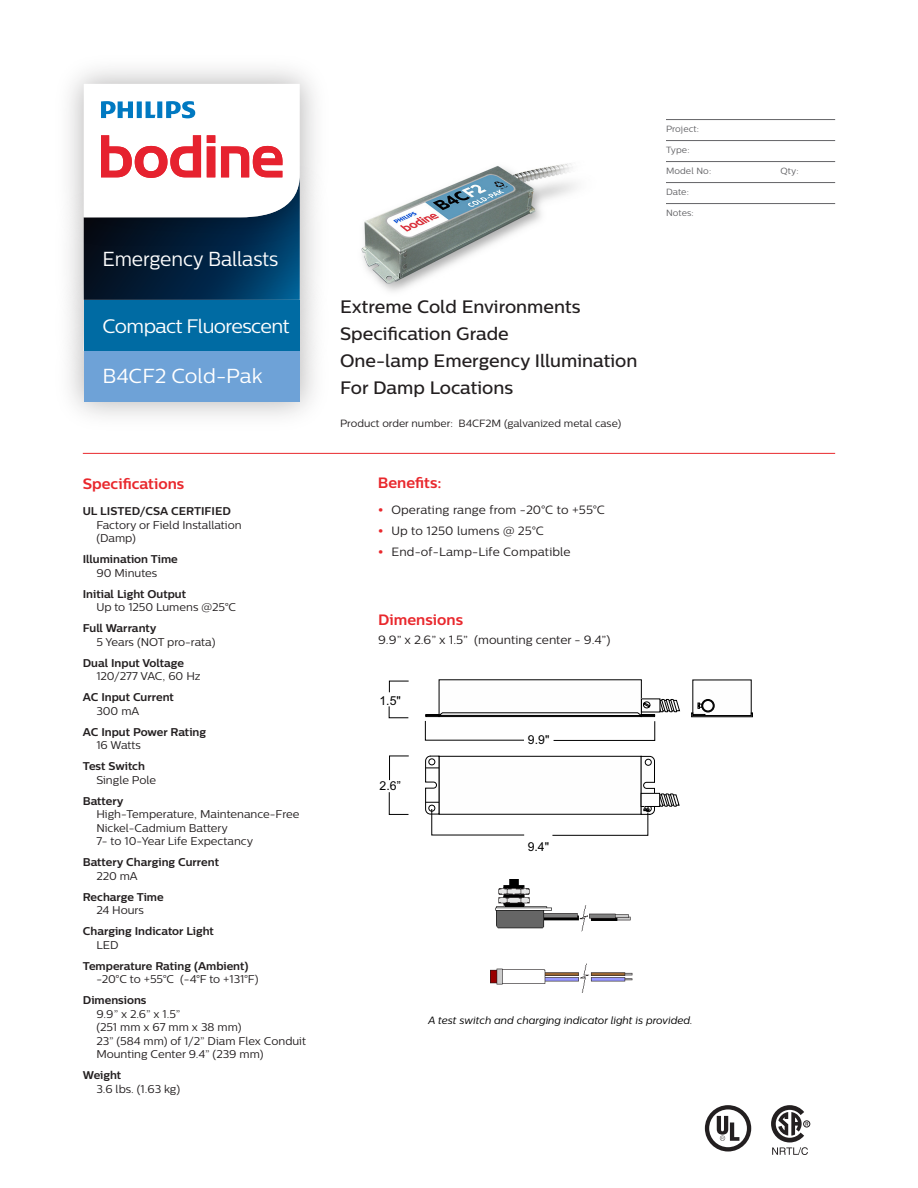
<style>
.page{position:relative;width:918px;height:1188px;background:#fff}
.page>*{position:absolute;margin:0;border:0;box-sizing:border-box;transform-origin:0 0}
.Nav_Panel_Text{font:20.25px "Centrale Sans";letter-spacing:-.005em;color:#fff;scale:.94 1}
.Nav_Panel_Text-2{font:20.25px "Centrale Sans";letter-spacing:-.005em;color:#fff}
.Nav_Panel_Text-3{font:19.5px "Centrale Sans";letter-spacing:-.03em;color:#fff}
.Product_Highlights{font:500 18px "Centrale Sans";color:#231f20}
.Specifications{font:700 15px "Centrale Sans";color:#e9282d}
.t1{font:12.3px "Arial";color:#000}
.Dimensions{font:12px "Centrale Sans";letter-spacing:.015em;color:#231f20}
.Specifications-2{font:11.25px/13.5px "Centrale Sans";color:#231f20}
.Specifications-3{font:700 11.25px/13.5px "Centrale Sans";color:#231f20}
.Notes{font:italic 10.5px "Centrale Sans";color:#000}
.Product_Order_No{font:10.5px "Centrale Sans";color:#231f20}
.Project_Grid{font:9px "Centrale Sans";letter-spacing:.01em;color:#636366}
.s1{font-family:"Centrale Sans X Bold";color:#e9282d}
.s2{font-weight:700}
.s3{font-weight:400}
</style>
<div class="page">
<img style="left:361px;top:163px;width:215px;height:129px">
<img style="left:68px;top:262px;width:248px;height:51px">
<div style="left:84px;top:300px;width:216px;height:51px;background:#006ba3"></div>
<div style="left:84px;top:351px;width:216px;height:51px;background:#6ea2d7"></div>
<svg style="left:84px;top:84px;width:216px;height:216px"></svg>
<hr style="left:666px;top:119px;width:169px;height:1px;background:#636366">
<hr style="left:666px;top:140px;width:169px;height:1px;background:#636366">
<hr style="left:666px;top:161px;width:169px;height:1px;background:#636366">
<hr style="left:666px;top:182px;width:169px;height:1px;background:#636366">
<hr style="left:666px;top:203px;width:169px;height:1px;background:#636366">
<hr style="left:83px;top:453px;width:752px;height:1px;background:#e9282d">
<svg style="left:389px;top:681px;width:20px;height:12px"></svg>
<svg style="left:389px;top:756px;width:20px;height:25px"></svg>
<svg style="left:389px;top:706px;width:20px;height:12px"></svg>
<svg style="left:389px;top:792px;width:20px;height:23px"></svg>
<svg style="left:691px;top:699px;width:62px;height:18px"></svg>
<svg style="left:425px;top:699px;width:255px;height:42px"></svg>
<svg style="left:425px;top:756px;width:100px;height:79px"></svg>
<svg style="left:552px;top:756px;width:128px;height:80px"></svg>
<svg style="left:705px;top:1105px;width:46px;height:47px"></svg>
<div style="left:803px;top:1120px;width:7px;height:7px;border:1px solid #231f20;border-radius:50%"></div>
<svg style="left:771px;top:1105px;width:37px;height:50px"></svg>
<img style="left:490px;top:879px;width:143px;height:114px">
<p class="Nav_Panel_Text" style="left:102px;top:247px;width:189px">Emergency Ballasts</p>
<p class="Nav_Panel_Text-3" style="left:103px;top:314px;width:188px">Compact Fluorescent</p>
<p class="Nav_Panel_Text-2" style="left:103px;top:364px;width:161px">B4CF2 Cold-Pak</p>
<p class="Project_Grid" style="left:666px;top:124px;width:34px">Project:</p>
<p class="Project_Grid" style="left:666px;top:145px;width:25px">Type:</p>
<p class="Project_Grid" style="left:666px;top:166px;width:47px">Model No:</p>
<p class="Project_Grid" style="left:781px;top:166px;width:19px">Qty:</p>
<p class="Project_Grid" style="left:666px;top:187px;width:24px">Date:</p>
<p class="Project_Grid" style="left:666px;top:208px;width:29px">Notes:</p>
<p class="Product_Highlights" style="left:340px;top:296px;width:242px">Extreme Cold Environments</p>
<p class="Product_Highlights" style="left:340px;top:323px;width:170px">Specification Grade</p>
<p class="Product_Highlights" style="left:340px;top:350px;width:299px">One-lamp Emergency Illumination</p>
<p class="Product_Highlights" style="left:340px;top:377px;width:175px">For Damp Locations</p>
<p class="Product_Order_No" style="left:340px;top:417px;width:283px">Product order number: B4CF2M (galvanized metal case)</p>
<p class="Specifications" style="left:83px;top:475px;width:103px">Specifications</p>
<p class="Specifications" style="left:378px;top:474px;width:65px">Benefits:</p>
<p class="Dimensions" style="left:378px;top:502px;width:229px"><span class="s1">•</span> Operating range from -20°C to +55°C</p>
<p class="Dimensions" style="left:378px;top:523px;width:168px"><span class="s1">•</span> Up to 1250 lumens @ 25°C</p>
<p class="Dimensions" style="left:378px;top:544px;width:194px"><span class="s1">•</span> End-of-Lamp-Life Compatible</p>
<p class="Specifications-2" style="left:96px;top:504px;width:147px;text-indent:-14px"><span class="s2">UL LISTED/CSA CERTIFIED<br></span>Factory or Field Installation (Damp)</p>
<p class="Specifications-3" style="left:96px;top:552px;width:83px;text-indent:-14px">Illumination Time<br><span class="s3">90 Minutes</span></p>
<p class="Specifications-2" style="left:96px;top:587px;width:141px;text-indent:-14px"><span class="s2">Initial Light Output<br></span>Up to 1250 Lumens @25°C</p>
<p class="Specifications-2" style="left:96px;top:621px;width:121px;text-indent:-14px"><span class="s2">Full Warranty<br></span>5 Years (NOT pro-rata)</p>
<p class="Specifications-3" style="left:96px;top:656px;width:106px;text-indent:-14px">Dual Input Voltage<br><span class="s3">120/277 VAC, 60 Hz</span></p>
<p class="Specifications-3" style="left:96px;top:690px;width:79px;text-indent:-14px">AC Input Current<br><span class="s3">300 mA</span></p>
<p class="Specifications-3" style="left:96px;top:725px;width:111px;text-indent:-14px">AC Input Power Rating<br><span class="s3">16 Watts</span></p>
<p class="Specifications-3" style="left:96px;top:759px;width:61px;text-indent:-14px">Test Switch<br><span class="s3">Single Pole</span></p>
<p class="Specifications-2" style="left:96px;top:794px;width:205px;text-indent:-14px"><span class="s2">Battery<br></span>High-Temperature, Maintenance-Free<br>Nickel-Cadmium Battery<br>7- to 10-Year Life Expectancy</p>
<p class="Specifications-3" style="left:96px;top:855px;width:124px;text-indent:-14px">Battery Charging Current<br><span class="s3">220 mA</span></p>
<p class="Specifications-3" style="left:83px;top:890px;width:82px;text-align:center">Recharge Time<br><span class="s3">24 Hours</span></p>
<p class="Specifications-3" style="left:96px;top:924px;width:119px;text-indent:-14px">Charging Indicator Light<br><span class="s3">LED</span></p>
<p class="Specifications-3" style="left:96px;top:959px;width:164px;text-indent:-14px">Temperature Rating (Ambient) <span class="s3">-20°C to +55°C (-4°F to +131°F)</span></p>
<p class="Specifications-2" style="left:96px;top:993px;width:211px;text-indent:-14px"><span class="s2">Dimensions<br></span>9.9” x 2.6” x 1.5”<br>(251 mm x 67 mm x 38 mm)<br>23” (584 mm) of 1/2” Diam Flex Conduit<br>Mounting Center 9.4” (239 mm)</p>
<p class="Specifications-2" style="left:96px;top:1068px;width:85px;text-indent:-14px"><span class="s2">Weight<br></span>3.6 lbs. (1.63 kg)</p>
<p class="Specifications" style="left:378px;top:610px;width:86px">Dimensions</p>
<p class="Dimensions" style="left:378px;top:632px;width:234px">9.9” x 2.6” x 1.5” (mounting center - 9.4”)</p>
<p class="t1" style="left:379px;top:692px;width:23px">1.5"</p>
<p class="t1" style="left:528px;top:732px;width:23px">9.9"</p>
<p class="t1" style="left:380px;top:778px;width:23px">2.6”</p>
<p class="t1" style="left:528px;top:839px;width:23px">9.4"</p>
<p class="Notes" style="left:428px;top:1014px;width:266px">A test switch and charging indicator light is provided.</p>
</div>
